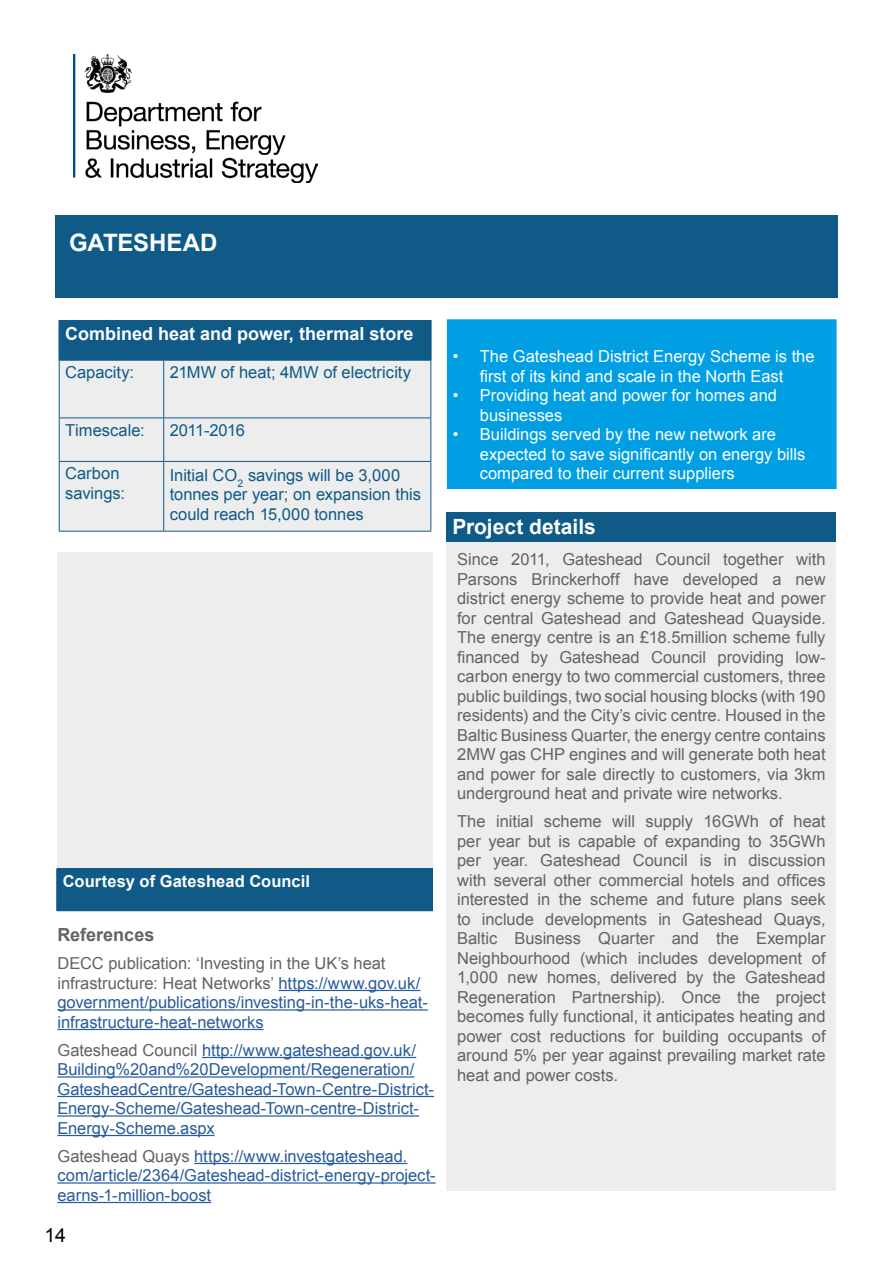
<style>
.page{position:relative;width:893px;height:1263px;background:#fff}
.page>*{position:absolute;margin:0;border:0;box-sizing:border-box;transform-origin:0 0}
.t1{font:700 24px "Arial";letter-spacing:-.005em;color:#fff}
.t2{font:700 21px "Arial";color:#fff}
.t3{font:19.5px "Arial";color:#000}
.t4{font:700 18px "Arial";color:#fff}
.t5{font:700 18px "Arial";color:#646363}
.t6{font:16.5px/19.5px "Arial";color:#646363;text-align:justify}
.t7{font:16.5px/19.5px "Arial";color:#275b9b}
.t8{font:16.5px/19.5px "Arial";color:#fff}
.t9{font:16.5px/19.5px "Arial";color:#0f5a87}
.t10{font:700 16.5px "Arial";letter-spacing:.005em;color:#fff}
.t11{font:16.5px "Arial";letter-spacing:-.03em;color:#0f5a87}
.s1{color:#646363}
</style>
<div class="page">
<img style="left:73px;top:54px;width:245px;height:128px">
<div style="left:55px;top:215px;width:783px;height:83px;background:#0f5a87"></div>
<div style="left:446px;top:512px;width:390px;height:30px;background:#0f5a87"></div>
<div style="left:446px;top:542px;width:390px;height:649px;background:#ededed"></div>
<div style="left:447px;top:319px;width:390px;height:170px;background:#009fe3"></div>
<hr style="left:279px;top:990px;width:141px;height:1px;background:#275b9b">
<hr style="left:57px;top:1009px;width:371px;height:1px;background:#275b9b">
<hr style="left:57px;top:1029px;width:207px;height:1px;background:#275b9b">
<hr style="left:202px;top:1057px;width:214px;height:1px;background:#275b9b">
<hr style="left:57px;top:1076px;width:357px;height:1px;background:#275b9b">
<hr style="left:57px;top:1096px;width:377px;height:1px;background:#275b9b">
<hr style="left:57px;top:1115px;width:362px;height:1px;background:#275b9b">
<hr style="left:57px;top:1135px;width:158px;height:1px;background:#275b9b">
<hr style="left:194px;top:1163px;width:213px;height:1px;background:#275b9b">
<hr style="left:57px;top:1182px;width:379px;height:1px;background:#275b9b">
<hr style="left:57px;top:1202px;width:154px;height:1px;background:#275b9b">
<div style="left:59px;top:321px;width:372px;height:39px;background:#0f5a87"></div>
<div style="left:60px;top:361px;width:370px;height:170px;background:#ededed"></div>
<hr style="left:430px;top:462px;width:1px;height:69px;background:#0f5a87">
<hr style="left:164px;top:531px;width:267px;height:1px;background:#0f5a87">
<hr style="left:430px;top:418px;width:1px;height:43px;background:#0f5a87">
<hr style="left:59px;top:461px;width:105px;height:1px;background:#0f5a87">
<hr style="left:164px;top:461px;width:267px;height:1px;background:#0f5a87">
<hr style="left:430px;top:361px;width:1px;height:56px;background:#0f5a87">
<hr style="left:59px;top:417px;width:105px;height:1px;background:#0f5a87">
<hr style="left:164px;top:417px;width:267px;height:1px;background:#0f5a87">
<hr style="left:59px;top:361px;width:1px;height:56px;background:#0f5a87">
<hr style="left:163px;top:361px;width:1px;height:56px;background:#0f5a87">
<hr style="left:59px;top:418px;width:1px;height:43px;background:#0f5a87">
<hr style="left:163px;top:418px;width:1px;height:43px;background:#0f5a87">
<hr style="left:59px;top:462px;width:1px;height:69px;background:#0f5a87">
<hr style="left:163px;top:462px;width:1px;height:69px;background:#0f5a87">
<hr style="left:59px;top:531px;width:105px;height:1px;background:#0f5a87">
<hr style="left:58px;top:320px;width:106px;height:1px;background:#0f5a87">
<hr style="left:58px;top:321px;width:2px;height:38px;background:#0f5a87">
<hr style="left:164px;top:320px;width:268px;height:1px;background:#0f5a87">
<hr style="left:430px;top:321px;width:2px;height:38px;background:#0f5a87">
<hr style="left:58px;top:359px;width:106px;height:2px;background:#0f5a87">
<hr style="left:164px;top:359px;width:268px;height:2px;background:#0f5a87">
<div style="left:57px;top:552px;width:375px;height:316px;background:#ededed"></div>
<div style="left:57px;top:868px;width:375px;height:43px;background:#0f5a87"></div>
<hr style="left:56px;top:868px;width:1px;height:42px;background:#0f5a87">
<hr style="left:432px;top:868px;width:1px;height:42px;background:#0f5a87">
<hr style="left:56px;top:910px;width:377px;height:1px;background:#0f5a87">
<h1 class="t1" style="left:69px;top:226px;width:150px">GATESHEAD</h1>
<p class="t4" style="left:65px;top:321px;width:350px">Combined heat and power, thermal store</p>
<p class="t9" style="left:65px;top:363px;width:70px">Capacity:</p>
<p class="t9" style="left:170px;top:363px;width:243px">21MW of heat; 4MW of electricity</p>
<p class="t9" style="left:65px;top:420px;width:81px">Timescale:</p>
<p class="t11" style="left:170px;top:419px;width:77px">2011-2016</p>
<p class="t9" style="left:65px;top:464px;width:61px">Carbon savings:</p>
<p class="t9" style="left:170px;top:465px;width:253px">Initial CO<sub>2</sub> savings will be 3,000 tonnes per year; on expansion this could reach 15,000 tonnes</p>
<p class="t10" style="left:63px;top:870px;width:249px">Courtesy of Gateshead Council</p>
<p class="t5" style="left:57px;top:923px;width:99px">References</p>
<p class="t7" style="left:57px;top:954px;width:372px"><span class="s1">DECC publication: ‘Investing in the UK’s heat infrastructure: Heat Networks’</span> https://www.gov.uk/ government/publications/investing-in-the-uks-heat&shy;infrastructure-heat-networks</p>
<p class="t7" style="left:57px;top:1040px;width:378px"><span class="s1">Gateshead Council</span> http://www.gateshead.gov.uk/ Building%20and%20Development/Regeneration/ GatesheadCentre/Gateshead-Town-Centre-District-Energy-Scheme/Gateshead-Town-centre-District-Energy-Scheme.aspx</p>
<p class="t7" style="left:57px;top:1146px;width:380px"><span class="s1">Gateshead Quays</span> https://www.investgateshead. com/article/2364/Gateshead-district-energy-project&shy;earns-1-million-boost</p>
<p class="t3" style="left:44px;top:1222px;width:23px">14</p>
<p class="t8" style="left:453px;top:347px;width:363px;text-align:center">• The Gateshead District Energy Scheme is the first of its kind and scale in the North East</p>
<p class="t8" style="left:480px;top:386px;width:299px;text-indent:-27px">• Providing heat and power for homes and businesses</p>
<p class="t8" style="left:480px;top:425px;width:327px;text-indent:-27px">• Buildings served by the new network are expected to save significantly on energy bills compared to their current suppliers</p>
<p class="t2" style="left:452px;top:512px;width:145px">Project details</p>
<p class="t6" style="left:457px;top:550px;width:370px">Since 2011, Gateshead Council together with Parsons Brinckerhoff have developed a new district energy scheme to provide heat and power for central Gateshead and Gateshead Quayside.<br>The energy centre is an £18.5million scheme fully financed by Gateshead Council providing low&shy;carbon energy to two commercial customers, three public buildings, two social housing blocks (with 190 residents) and the City’s civic centre. Housed in the Baltic Business Quarter, the energy centre contains 2MW gas CHP engines and will generate both heat and power for sale directly to customers, via 3km underground heat and private wire networks.</p>
<p class="t6" style="left:457px;top:812px;width:370px">The initial scheme will supply 16GWh of heat per year but is capable of expanding to 35GWh per year. Gateshead Council is in discussion with several other commercial hotels and offices interested in the scheme and future plans seek to include developments in Gateshead Quays, Baltic Business Quarter and the Exemplar Neighbourhood (which includes development of 1,000 new homes, delivered by the Gateshead Regeneration Partnership). Once the project becomes fully functional, it anticipates heating and power cost reductions for building occupants of around 5% per year against prevailing market rate heat and power costs.</p>
</div>
